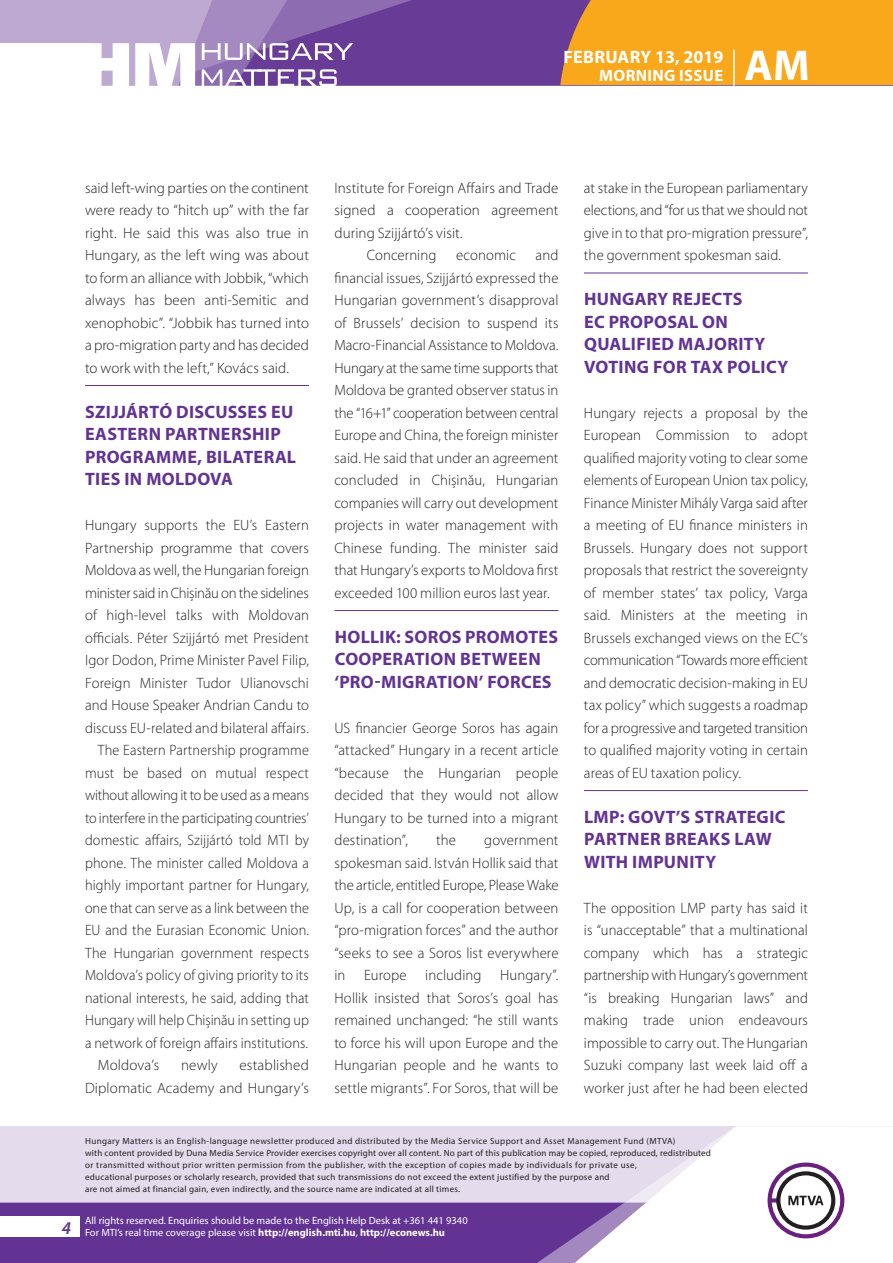
<style>
.page{position:relative;width:893px;height:1263px;background:#fff}
.page>*{position:absolute;margin:0;border:0;box-sizing:border-box;transform-origin:0 0}
.t1{font:700 43.35px "Myriad Pro";color:#fff}
._01_cimsor{font:700 18px/22.5px "Myriad Pro";letter-spacing:.015em;color:#623393}
.t2{font:700 18px "Myriad Pro";color:#fff}
.t3{font:italic 600 18px "Myriad Pro";color:#623393}
.t4{font:700 16.5px "Myriad Pro";letter-spacing:.02em;color:#fff}
._03_kenyer_szöveg-1{font:300 15px/22.5px "Myriad Pro";letter-spacing:.005em;color:#231f20;text-align:justify}
._03_kenyer_szöveg-2{font:300 15px/22.5px "Myriad Pro";letter-spacing:.005em;color:#231f20;text-align:justify}
._03_kenyer_szöveg-2-2{font:300 15px/22.5px "Myriad Pro";letter-spacing:.005em;color:#231f20;text-align:justify;scale:.95 1}
.t5{font:10.5px/12px "Myriad Pro";color:#fff}
.t6{font:9px/12px "Myriad Pro";letter-spacing:.03em;color:#231f20}
.s1{font-weight:700}
</style>
<div class="page">
<div style="left:0;top:1126px;width:893px;height:137px;background:#e4dcec"></div>
<div style="left:0;top:1202px;width:506px;height:61px;background:#623393"></div>
<svg style="left:506px;top:1202px;width:69px;height:61px;background:#6b3e99"></svg>
<svg style="left:575px;top:1126px;width:318px;height:137px"></svg>
<div style="left:0;top:1216px;width:79px;height:20px;background:#fff"></div>
<div style="left:0;top:0;width:893px;height:85px;background:#683b97"></div>
<div style="left:560px;top:0;width:333px;height:85px;background:#f9a71b"></div>
<hr style="left:733px;top:49px;width:2px;height:37px;background:#fff">
<svg style="left:0;top:0;width:479px;height:86px"></svg>
<hr style="left:85px;top:385px;width:224px;height:1px;background:#623393">
<hr style="left:334px;top:610px;width:224px;height:1px;background:#623393">
<hr style="left:584px;top:273px;width:224px;height:1px;background:#623393">
<hr style="left:584px;top:790px;width:224px;height:1px;background:#623393">
<p class="t2" style="left:563px;top:45px;width:161px">FEBRUARY 13, 2019</p>
<p class="t4" style="left:599px;top:65px;width:125px">MORNING ISSUE</p>
<h1 class="t1" style="left:745px;top:37px;width:67px">AM</h1>
<p class="_03_kenyer_szöveg-2" style="left:85px;top:176px;width:225px">said left-wing parties on the continent were ready to “hitch up” with the far right. He said this was also true in Hungary, as the left wing was about to form an alliance with Jobbik, “which always has been anti-Semitic and xenophobic”. “Jobbik has turned into a pro-migration party and has decided to work with the left,” Kovács said.</p>
<p class="_01_cimsor" style="left:85px;top:400px;width:212px">SZIJJÁRTÓ DISCUSSES EU<br>EASTERN PARTNERSHIP<br>PROGRAMME, BILATERAL<br>TIES IN MOLDOVA</p>
<p class="_03_kenyer_szöveg-1" style="left:85px;top:514px;width:225px">Hungary supports the EU’s Eastern Partnership programme that covers Moldova as well, the Hungarian foreign minister said in Chișinău on the sidelines of high-level talks with Moldovan officials. Péter Szijjártó met President Igor Dodon, Prime Minister Pavel Filip, Foreign Minister Tudor Ulianovschi and House Speaker Andrian Candu to discuss EU-related and bilateral affairs.</p>
<p class="_03_kenyer_szöveg-2-2" style="left:85px;top:739px;width:237px;text-indent:13px">The Eastern Partnership programme must be based on mutual respect without allowing it to be used as a means to interfere in the participating countries’ domestic affairs, Szijjártó told MTI by phone. The minister called Moldova a highly important partner for Hungary, one that can serve as a link between the EU and the Eurasian Economic Union.<br>The Hungarian government respects Moldova’s policy of giving priority to its national interests, he said, adding that Hungary will help Chișinău in setting up a network of foreign affairs institutions.</p>
<p class="_03_kenyer_szöveg-2" style="left:98px;top:1054px;width:63px">Moldova’s</p>
<p class="_03_kenyer_szöveg-2" style="left:181px;top:1054px;width:38px">newly</p>
<p class="_03_kenyer_szöveg-2" style="left:85px;top:1054px;width:225px;text-align:right">established<br>Diplomatic Academy and Hungary’s</p>
<p class="_03_kenyer_szöveg-2" style="left:334px;top:176px;width:225px">Institute for Foreign Affairs and Trade signed a cooperation agreement during Szijjártó’s visit.</p>
<p class="_03_kenyer_szöveg-2" style="left:367px;top:244px;width:71px">Concerning</p>
<p class="_03_kenyer_szöveg-2" style="left:456px;top:244px;width:61px">economic</p>
<p class="_03_kenyer_szöveg-2" style="left:334px;top:244px;width:225px;text-indent:201px">and financial issues, Szijjártó expressed the Hungarian government’s disapproval of Brussels’ decision to suspend its Macro-Financial Assistance to Moldova.<br>Hungary at the same time supports that Moldova be granted observer status in the “16+1” cooperation between central Europe and China, the foreign minister said. He said that under an agreement concluded in Chișinău, Hungarian companies will carry out development projects in water management with Chinese funding. The minister said that Hungary’s exports to Moldova first exceeded 100 million euros last year.</p>
<p class="_01_cimsor" style="left:334px;top:625px;width:225px">HOLLIK: SOROS PROMOTES<br>COOPERATION BETWEEN ‘PRO-MIGRATION’ FORCES</p>
<p class="_03_kenyer_szöveg-1" style="left:334px;top:716px;width:225px">US financier George Soros has again “attacked” Hungary in a recent article “because the Hungarian people decided that they would not allow Hungary to be turned into a migrant destination”,</p>
<p class="_03_kenyer_szöveg-1" style="left:436px;top:829px;width:21px">the</p>
<p class="_03_kenyer_szöveg-1" style="left:334px;top:829px;width:225px;text-indent:150px">government spokesman said. István Hollik said that the article, entitled Europe, Please Wake Up, is a call for cooperation between “pro-migration forces” and the author “seeks to see a Soros list everywhere in Europe including Hungary”.<br>Hollik insisted that Soros’s goal has remained unchanged: “he still wants to force his will upon Europe and the Hungarian people and he wants to settle migrants”. For Soros, that will be</p>
<p class="_03_kenyer_szöveg-1" style="left:584px;top:176px;width:225px">at stake in the European parliamentary elections, and “for us that we should not give in to that pro-migration pressure”, the government spokesman said.</p>
<p class="_01_cimsor" style="left:584px;top:287px;width:206px">HUNGARY REJECTS<br>EC PROPOSAL ON<br>QUALIFIED MAJORITY<br>VOTING FOR TAX POLICY</p>
<p class="_03_kenyer_szöveg-1" style="left:584px;top:401px;width:225px">Hungary rejects a proposal by the European Commission to adopt qualified majority voting to clear some elements of European Union tax policy, Finance Minister Mihály Varga said after a meeting of EU finance ministers in Brussels. Hungary does not support proposals that restrict the sovereignty of member states’ tax policy, Varga said. Ministers at the meeting in Brussels exchanged views on the EC’s communication “Towards more efficient and democratic decision-making in EU tax policy” which suggests a roadmap for a progressive and targeted transition to qualified majority voting in certain areas of EU taxation policy.</p>
<p class="_01_cimsor" style="left:584px;top:805px;width:203px">LMP: GOVT’S STRATEGIC<br>PARTNER BREAKS LAW<br>WITH IMPUNITY</p>
<p class="_03_kenyer_szöveg-1" style="left:584px;top:896px;width:225px">The opposition LMP party has said it is “unacceptable” that a multinational company which has a strategic partnership with Hungary’s government “is breaking Hungarian laws” and making trade union endeavours impossible to carry out. The Hungarian Suzuki company last week laid off a worker just after he had been elected</p>
<p class="t3" style="left:62px;top:1217px;width:11px">4</p>
<p class="t6" style="left:85px;top:1134px;width:627px">Hungary Matters is an English-language newsletter produced and distributed by the Media Service Support and Asset Management Fund (MTVA)<br>with content provided by Duna Media Service Provider exercises copyright over all content. No part of this publication may be copied, reproduced, redistributed or transmitted without prior written permission from the publisher, with the exception of copies made by individuals for private use,<br>educational purposes or scholarly research, provided that such transmissions do not exceed the extent justified by the purpose and<br>are not aimed at financial gain, even indirectly, and the source name are indicated at all times.</p>
<p class="t5" style="left:85px;top:1214px;width:384px">All rights reserved. Enquiries should be made to the English Help Desk at +361 441 9340<br>For MTI’s real time coverage please visit <span class="s1">http://english.mti.hu</span>, <span class="s1">http://econews.hu</span></p>
</div>
